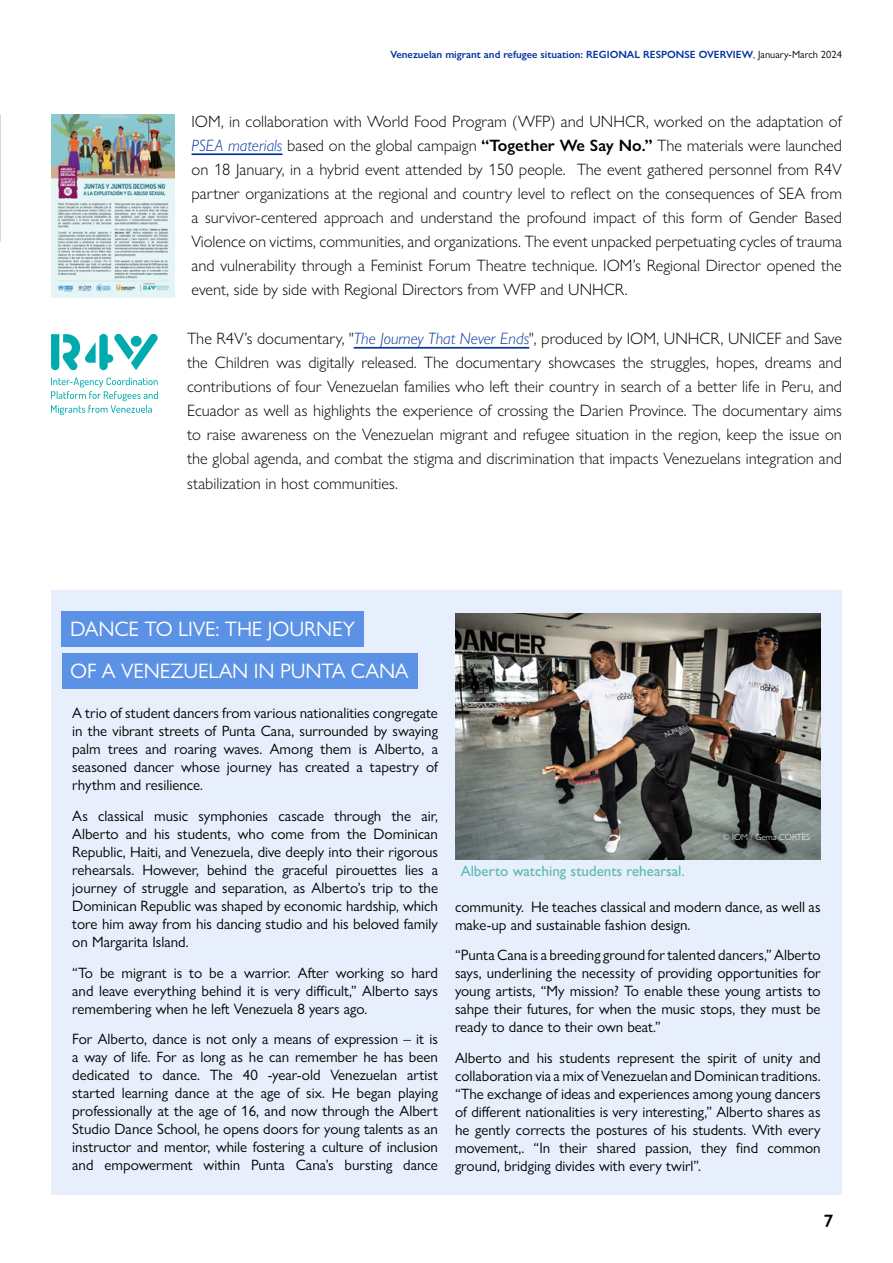
<style>
.page{position:relative;width:893px;height:1263px;background:#fff}
.page>*{position:absolute;margin:0;border:0;box-sizing:border-box;transform-origin:0 0}
.t1{font:21px/42.2px "Gill Sans Nova";letter-spacing:-.01em;color:#fff}
.t2{font:600 18px "Gill Sans Nova";color:#000}
.t3{font:300 16.5px/24px "Gill Sans Nova";color:#000;text-align:justify}
.t4{font:15px/18px "Gill Sans Nova";color:#000;text-align:justify}
.t5{font:500 15px "Gill Sans Nova";color:#5cb8b2}
.t6{font:600 10.5px "Gill Sans Nova";color:#0033a0}
.t7{font:300 9px "Gill Sans Nova";color:#fff}
.s1{font-weight:400}
.s2{font-weight:400;color:#000}
.s3{font-style:italic;color:#0033a0}
.s4{font-weight:600}
</style>
<div class="page">
<div style="left:51px;top:590px;width:791px;height:605px;background:#e6effb"></div>
<div style="left:62px;top:611px;width:302px;height:35px;background:#5b92e5"></div>
<div style="left:62px;top:653px;width:355px;height:35px;background:#5b92e5"></div>
<img style="left:455px;top:613px;width:366px;height:246px">
<hr style="left:192px;top:153px;width:90px;height:2px;background:#0033a0">
<hr style="left:354px;top:347px;width:175px;height:2px;background:#0033a0">
<img style="left:51px;top:115px;width:124px;height:182px">
<svg style="left:51px;top:334px;width:107px;height:36px"></svg>
<svg style="left:51px;top:377px;width:107px;height:38px"></svg>
<p class="t6" style="left:390px;top:47px;width:453px">Venezuelan migrant and refugee situation: REGIONAL RESPONSE OVERVIEW<span class="s1">,</span> <span class="s2">January-March 2024</span></p>
<p class="t3" style="left:192px;top:109px;width:652px">IOM, in collaboration with World Food Program (WFP) and UNHCR, worked on the adaptation of <span class="s3">PSEA materials</span> based on the global campaign <span class="s4">“Together We Say No.”</span> The materials were launched on 18 January, in a hybrid event attended by 150 people. The event gathered personnel from R4V partner organizations at the regional and country level to reflect on the consequences of SEA from a survivor-centered approach and understand the profound impact of this form of Gender Based Violence on victims, communities, and organizations. The event unpacked perpetuating cycles of trauma and vulnerability through a Feminist Forum Theatre technique. IOM’s Regional Director opened the event, side by side with Regional Directors from WFP and UNHCR.</p>
<p class="t3" style="left:187px;top:327px;width:656px">The R4V’s documentary, "<span class="s3">The Journey That Never Ends</span>", produced by IOM, UNHCR, UNICEF and Save the Children was digitally released. The documentary showcases the struggles, hopes, dreams and contributions of four Venezuelan families who left their country in search of a better life in Peru, and Ecuador as well as highlights the experience of crossing the Darien Province. The documentary aims to raise awareness on the Venezuelan migrant and refugee situation in the region, keep the issue on the global agenda, and combat the stigma and discrimination that impacts Venezuelans integration and stabilization in host communities.</p>
<h1 class="t1" style="left:70px;top:608px;width:340px">DANCE TO LIVE: THE JOURNEY<br>OF A VENEZUELAN IN PUNTA CANA</h1>
<p class="t4" style="left:72px;top:704px;width:367px">A trio of student dancers from various nationalities congregate in the vibrant streets of Punta Cana, surrounded by swaying palm trees and roaring waves. Among them is Alberto, a seasoned dancer whose journey has created a tapestry of rhythm and resilience.</p>
<p class="t4" style="left:72px;top:807px;width:367px">As classical music symphonies cascade through the air, Alberto and his students, who come from the Dominican Republic, Haiti, and Venezuela, dive deeply into their rigorous rehearsals. However, behind the graceful pirouettes lies a journey of struggle and separation, as Alberto’s trip to the Dominican Republic was shaped by economic hardship, which tore him away from his dancing studio and his beloved family on Margarita Island.</p>
<p class="t4" style="left:72px;top:963px;width:367px">“To be migrant is to be a warrior. After working so hard and leave everything behind it is very difficult,” Alberto says remembering when he left Venezuela 8 years ago.</p>
<p class="t4" style="left:72px;top:1030px;width:367px">For Alberto, dance is not only a means of expression – it is a way of life. For as long as he can remember he has been dedicated to dance. The 40 -year-old Venezuelan artist started learning dance at the age of six. He began playing professionally at the age of 16, and now through the Albert Studio Dance School, he opens doors for young talents as an instructor and mentor, while fostering a culture of inclusion and empowerment within Punta Cana’s bursting dance</p>
<p class="t5" style="left:461px;top:862px;width:226px">Alberto watching students rehearsal.</p>
<p class="t7" style="left:722px;top:831px;width:89px">© IOM / Gema CORTES</p>
<p class="t4" style="left:455px;top:897px;width:367px">community. He teaches classical and modern dance, as well as make-up and sustainable fashion design.</p>
<p class="t4" style="left:455px;top:946px;width:367px">“Punta Cana is a breeding ground for talented dancers,” Alberto says, underlining the necessity of providing opportunities for young artists, “My mission? To enable these young artists to sahpe their futures, for when the music stops, they must be ready to dance to their own beat.”</p>
<p class="t4" style="left:455px;top:1049px;width:367px">Alberto and his students represent the spirit of unity and collaboration via a mix of Venezuelan and Dominican traditions. “The exchange of ideas and experiences among young dancers of different nationalities is very interesting,” Alberto shares as he gently corrects the postures of his students. With every movement,. “In their shared passion, they find common ground, bridging divides with every twirl”.</p>
<p class="t2" style="left:824px;top:1209px;width:11px">7</p>
</div>
